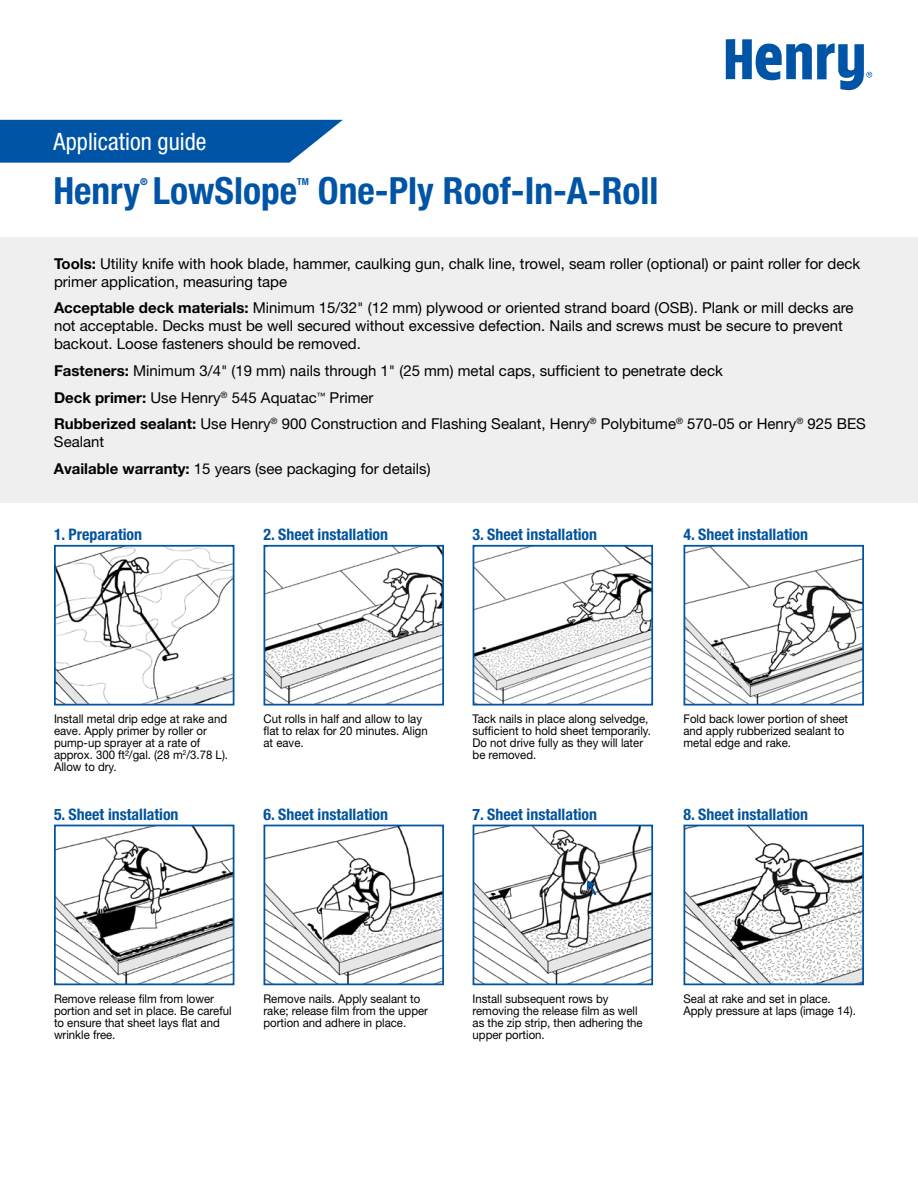
<style>
.page{position:relative;width:918px;height:1188px;background:#fff}
.page>*{position:absolute;margin:0;border:0;box-sizing:border-box;transform-origin:0 0}
.t1{font:700 condensed 37.5px "Helvetica Neue";color:#0054a6}
.t2{font:condensed 24px "Helvetica Neue";color:#fff}
.t3{font:700 condensed 15.9px "Helvetica Neue";color:#00539f}
.t4{font:15px/18px "Helvetica Neue";color:#000}
.t5{font:12px/12px "Helvetica Neue";color:#000;scale:.95 1}
.t6{font:700 condensed 9.6px "Helvetica Neue";color:#0054a6}
.s1{font-weight:700}
</style>
<div class="page">
<div style="left:0;top:238px;width:918px;height:265px;background:#efeff0"></div>
<img style="left:57px;top:548px;width:174px;height:155px">
<div style="left:54px;top:545px;width:180px;height:161px;border:2px solid #0054a4"></div>
<img style="left:267px;top:548px;width:174px;height:155px">
<div style="left:264px;top:545px;width:180px;height:161px;border:2px solid #0054a4"></div>
<img style="left:687px;top:548px;width:174px;height:155px">
<div style="left:684px;top:545px;width:180px;height:161px;border:2px solid #0054a4"></div>
<img style="left:476px;top:548px;width:174px;height:155px">
<div style="left:473px;top:545px;width:180px;height:161px;border:2px solid #0054a4"></div>
<img style="left:57px;top:828px;width:174px;height:154px">
<div style="left:54px;top:825px;width:180px;height:160px;border:2px solid #0054a4"></div>
<img style="left:267px;top:828px;width:174px;height:154px">
<div style="left:264px;top:825px;width:180px;height:160px;border:2px solid #0054a4"></div>
<img style="left:687px;top:828px;width:174px;height:154px">
<div style="left:684px;top:825px;width:180px;height:160px;border:2px solid #0054a4"></div>
<img style="left:476px;top:828px;width:174px;height:154px">
<div style="left:473px;top:825px;width:180px;height:160px;border:2px solid #0054a4"></div>
<svg style="left:587px;top:880px;width:11px;height:15px"></svg>
<svg style="left:0;top:120px;width:343px;height:43px;background:#1662ad"></svg>
<svg style="left:726px;top:39px;width:146px;height:52px"></svg>
<h2 class="t2" style="left:54px;top:128px;width:154px">Application guide</h2>
<h1 class="t1" style="left:53px;top:168px;width:245px">Henry LowSlope</h1>
<p class="t6" style="left:140px;top:176px;width:9px">®</p>
<p class="t6" style="left:297px;top:176px;width:13px">TM</p>
<h1 class="t1" style="left:318px;top:168px;width:342px">One-Ply Roof-In-A-Roll</h1>
<p class="t4" style="left:54px;top:254px;width:808px"><span class="s1">Tools:</span> Utility knife with hook blade, hammer, caulking gun, chalk line, trowel, seam roller (optional) or paint roller for deck primer application, measuring tape</p>
<p class="t4" style="left:54px;top:299px;width:801px"><span class="s1">Acceptable deck materials:</span> Minimum 15/32" (12 mm) plywood or oriented strand board (OSB). Plank or mill decks are not acceptable. Decks must be well secured without excessive defection. Nails and screws must be secure to prevent backout. Loose fasteners should be removed.</p>
<p class="t4" style="left:54px;top:357px;width:813px;line-height:26.7px"><span class="s1">Fasteners:</span> Minimum 3/4" (19 mm) nails through 1" (25 mm) metal caps, sufficient to penetrate deck<br><span class="s1">Deck primer:</span> Use Henry<sup>®</sup> 545 Aquatac<sup>™</sup> Primer<br><span class="s1">Rubberized sealant:</span> Use Henry<sup>®</sup> 900 Construction and Flashing Sealant, Henry<sup>®</sup> Polybitume<sup>®</sup> 570-05 or Henry<sup>®</sup> 925 BES</p>
<p class="t4" style="left:54px;top:429px;width:378px;line-height:26.7px">Sealant<br><span class="s1">Available warranty:</span> 15 years (see packaging for details)</p>
<h3 class="t3" style="left:54px;top:525px;width:90px">1. Preparation</h3>
<h3 class="t3" style="left:264px;top:525px;width:126px">2. Sheet installation</h3>
<h3 class="t3" style="left:473px;top:525px;width:126px">3. Sheet installation</h3>
<h3 class="t3" style="left:684px;top:525px;width:126px">4. Sheet installation</h3>
<p class="t5" style="left:54px;top:712px;width:185px">Install metal drip edge at rake and eave. Apply primer by roller or pump-up sprayer at a rate of approx. 300 ft²/gal. (28 m<sup>2</sup>/3.78 L).<br>Allow to dry.</p>
<h3 class="t3" style="left:54px;top:805px;width:126px">5. Sheet installation</h3>
<p class="t5" style="left:264px;top:713px;width:174px">Cut rolls in half and allow to lay flat to relax for 20 minutes. Align at eave.</p>
<h3 class="t3" style="left:264px;top:805px;width:126px">6. Sheet installation</h3>
<p class="t5" style="left:473px;top:713px;width:189px">Tack nails in place along selvedge, sufficient to hold sheet temporarily.<br>Do not drive fully as they will later be removed.</p>
<h3 class="t3" style="left:473px;top:805px;width:126px">7. Sheet installation</h3>
<p class="t5" style="left:684px;top:713px;width:175px">Fold back lower portion of sheet and apply rubberized sealant to metal edge and rake.</p>
<h3 class="t3" style="left:684px;top:805px;width:126px">8. Sheet installation</h3>
<p class="t5" style="left:54px;top:992px;width:188px">Remove release film from lower portion and set in place. Be careful to ensure that sheet lays flat and wrinkle free.</p>
<p class="t5" style="left:264px;top:992px;width:175px">Remove nails. Apply sealant to rake; release film from the upper portion and adhere in place.</p>
<p class="t5" style="left:473px;top:992px;width:181px">Install subsequent rows by removing the release film as well as the zip strip, then adhering the upper portion.</p>
<p class="t5" style="left:684px;top:992px;width:183px">Seal at rake and set in place.<br>Apply pressure at laps (image 14).</p>
</div>
